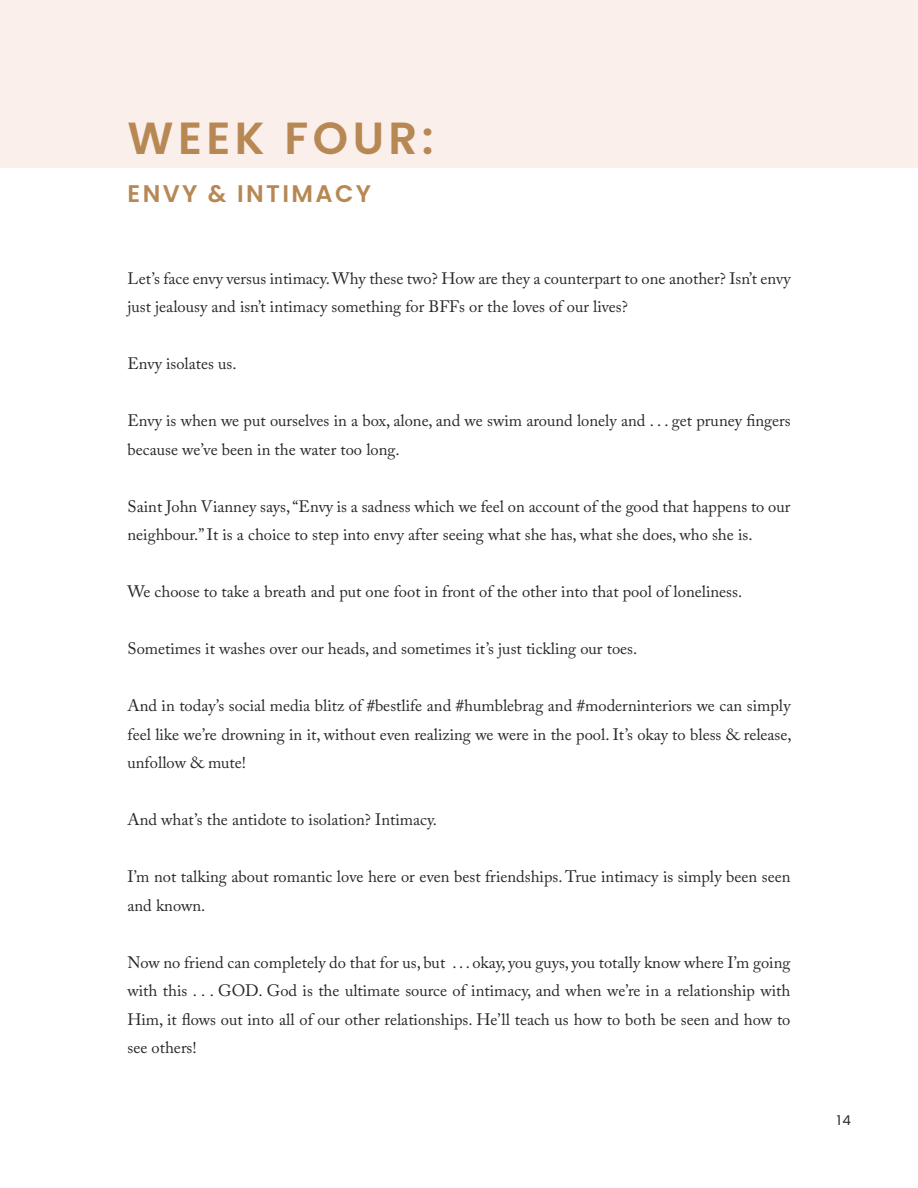
<style>
.page{position:relative;width:918px;height:1188px;background:#fff}
.page>*{position:absolute;margin:0;border:0;box-sizing:border-box;transform-origin:0 0}
.t1{font:600 45px "Poppins";letter-spacing:.1em;color:#b78854}
.t2{font:600 24px "Poppins";letter-spacing:.1em;color:#b78854}
.t3{font:16.5px/28.5px "Adobe Caslon Pro";color:#27282c}
.t4{font:13.5px "Poppins";color:#27282c}
</style>
<div class="page">
<div style="left:0;top:0;width:918px;height:168px;background:#faefea"></div>
<p class="t1" style="left:128px;top:112px;width:308px">WEEK FOUR:</p>
<p class="t2" style="left:128px;top:180px;width:245px">ENVY &amp; INTIMACY</p>
<p class="t3" style="left:128px;top:264px;width:665px">Let’s face envy versus intimacy. Why these two? How are they a counterpart to one another? Isn’t envy just jealousy and isn’t intimacy something for BFFs or the loves of our lives?</p>
<p class="t3" style="left:128px;top:349px;width:111px">Envy isolates us.</p>
<p class="t3" style="left:128px;top:406px;width:665px">Envy is when we put ourselves in a box, alone, and we swim around lonely and . . . get pruney fingers because we’ve been in the water too long.</p>
<p class="t3" style="left:128px;top:492px;width:665px">Saint John Vianney says, “Envy is a sadness which we feel on account of the good that happens to our neighbour.” It is a choice to step into envy after seeing what she has, what she does, who she is.</p>
<p class="t3" style="left:128px;top:577px;width:616px">We choose to take a breath and put one foot in front of the other into that pool of loneliness.</p>
<p class="t3" style="left:128px;top:634px;width:511px">Sometimes it washes over our heads, and sometimes it’s just tickling our toes.</p>
<p class="t3" style="left:128px;top:691px;width:666px;text-align:justify">And in today’s social media blitz of #bestlife and #humblebrag and #moderninteriors we can simply feel like we’re drowning in it, without even realizing we were in the pool. It’s okay to bless &amp; release, unfollow &amp; mute!</p>
<p class="t3" style="left:128px;top:805px;width:311px">And what’s the antidote to isolation? Intimacy.</p>
<p class="t3" style="left:128px;top:862px;width:665px">I’m not talking about romantic love here or even best friendships. True intimacy is simply been seen and known.</p>
<p class="t3" style="left:128px;top:948px;width:664px;text-align:justify">Now no friend can completely do that for us, but . . . okay, you guys, you totally know where I’m going with this . . . GOD. God is the ultimate source of intimacy, and when we’re in a relationship with Him, it flows out into all of our other relationships. He’ll teach us how to both be seen and how to see others!</p>
<p class="t4" style="left:837px;top:1113px;width:16px">14</p>
</div>
